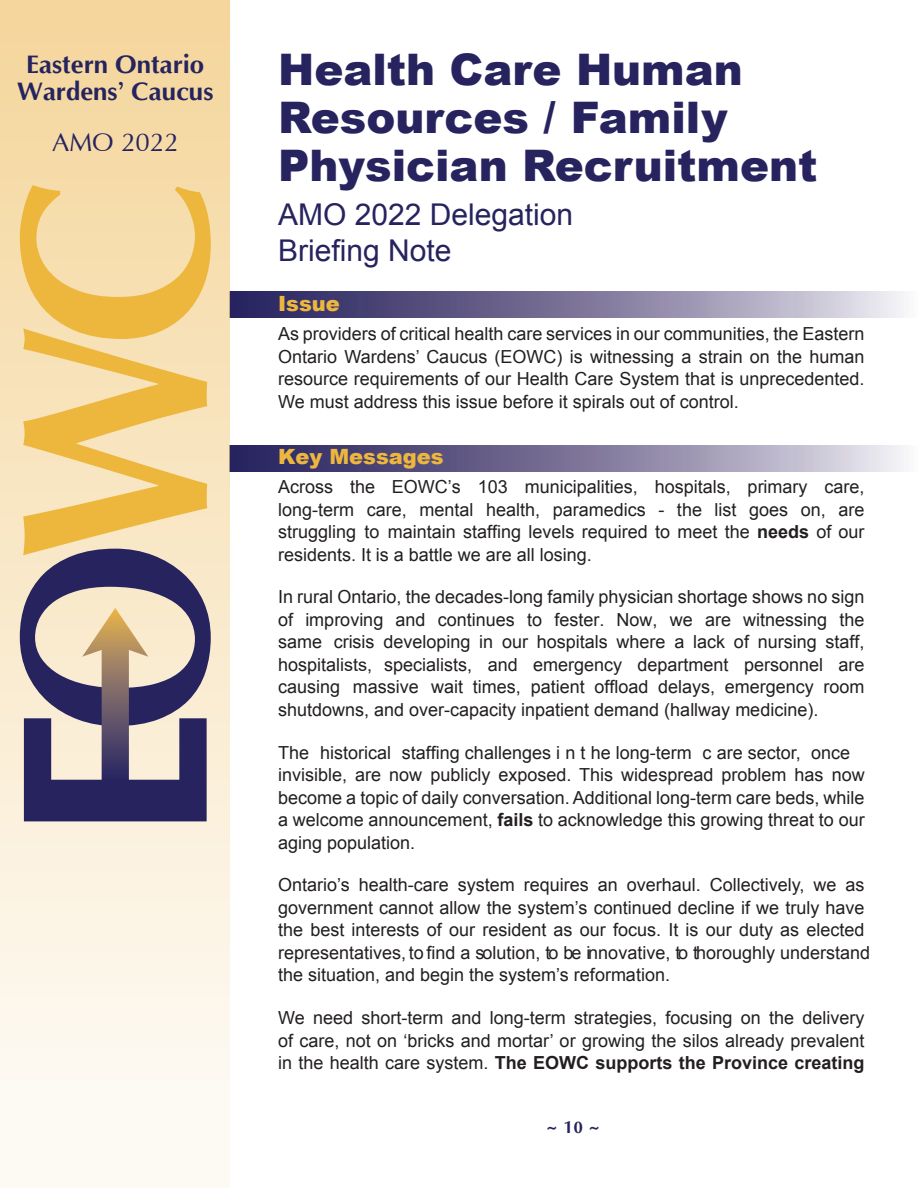
<style>
.page{position:relative;width:918px;height:1188px;background:#fff}
.page>*{position:absolute;margin:0;border:0;box-sizing:border-box;transform-origin:0 0}
.t1{font:900 43.5px/48px "Arial";color:#26235f}
.t2{font:30px/36px "Arial";color:#26235f}
.t3{font:700 25.8px/27px "Optima";color:#26235f;text-align:center}
.t4{font:25.8px "Optima";color:#26235f}
.t5{font:900 21px "Arial";color:#edb73e}
.t6{font:18px/22.5px "Arial";color:#231f20;text-align:justify}
.t7{font:700 18px "Optima";color:#26235f}
.s1{font-family:"American Typewriter";font-weight:400}
.s2{font-style:inherit}
.s3{font-weight:700}
.s4{font-family:"Minion Pro"}
</style>
<div class="page">
<svg style="left:230px;top:292px;width:674px;height:26px;background:#7f799d"></svg>
<svg style="left:230px;top:446px;width:674px;height:25px;background:#7f799d"></svg>
<div style="left:0;top:0;width:230px;height:1188px;background:linear-gradient(to bottom,#f5d69c,#fefcfa)"></div>
<svg style="left:20px;top:185px;width:191px;height:636px;background:#c7af8c"></svg>
<h3 class="t3" style="left:17px;top:52px;width:198px">Eastern Ontario<br>Wardens<span class="s1">’</span> Caucus</h3>
<h3 class="t4" style="left:52px;top:129px;width:128px">AMO 2022</h3>
<h1 class="t1" style="left:278px;top:44px;width:541px">Health Care Human<br>Resources / Family<br>Physician Recruitment</h1>
<h2 class="t2" style="left:278px;top:196px;width:297px">AMO 2022 Delegation<br>Briefing Note</h2>
<p class="t5" style="left:278px;top:288px;width:63px">Issue</p>
<p class="t6" style="left:278px;top:323px;width:588px">As providers of critical health care services in our communities, the Eastern Ontario Wardens’ Caucus (EOWC) is witnessing a strain on the human resource requirements of our Health Care System that is unprecedented.<br>We must address this issue before it spirals out of control.</p>
<p class="t5" style="left:278px;top:441px;width:167px">Key Messages</p>
<p class="t6" style="left:278px;top:476px;width:588px">Across the EOWC’s 1<span class="s2">03</span> municipalities, hospitals, primary care, long-term care, mental health, paramedics - the list goes on, are struggling to maintain staffing levels required to meet the <span class="s3">needs</span> of our residents. It is a battle we are all losing.</p>
<p class="t6" style="left:278px;top:586px;width:588px">In rural Ontario, the decades-long family physician shortage shows no sign of improving and continues to fester. Now, we are witnessing the same crisis developing in our hospitals where a lack of nursing staff, hospital<span class="s2">ists</span>, specialists, and emergency department personnel are causing massive wait times, patient offload delays, emergency room shutdowns, and over-capacity inpatient demand (hallway medicine).</p>
<p class="t6" style="left:278px;top:741px;width:588px;text-align:left">The historical staffing challenges i n t he long-term c are sector, once invisible, are now publicly exposed. This widespread problem has now become a topic of daily conversation. Additional long-term care beds, while a welcome announcement, <span class="s3">fails</span> to acknowledge this growing threat to our aging population.</p>
<p class="t6" style="left:278px;top:874px;width:594px;text-align:left">Ontario’s health-care system requires an overhaul. Collectively, we as government cannot allow the system’s continued decline if we truly have the best interests of our resident as our focus. It is our duty as elected representatives, to find a solution, to be innovative, to thoroughly understand the situation, and begin the system’s reformation.</p>
<p class="t6" style="left:278px;top:1007px;width:588px">We need short-term and long-term strategies, focusing on the delivery of care, not on ‘bricks and mortar’ or growing the silos already prevalent in the health care system. <span class="s3">The EOWC supports the Province creating</span></p>
<p class="t7" style="left:547px;top:1117px;width:55px">~ 1<span class="s4">0</span> ~</p>
</div>
